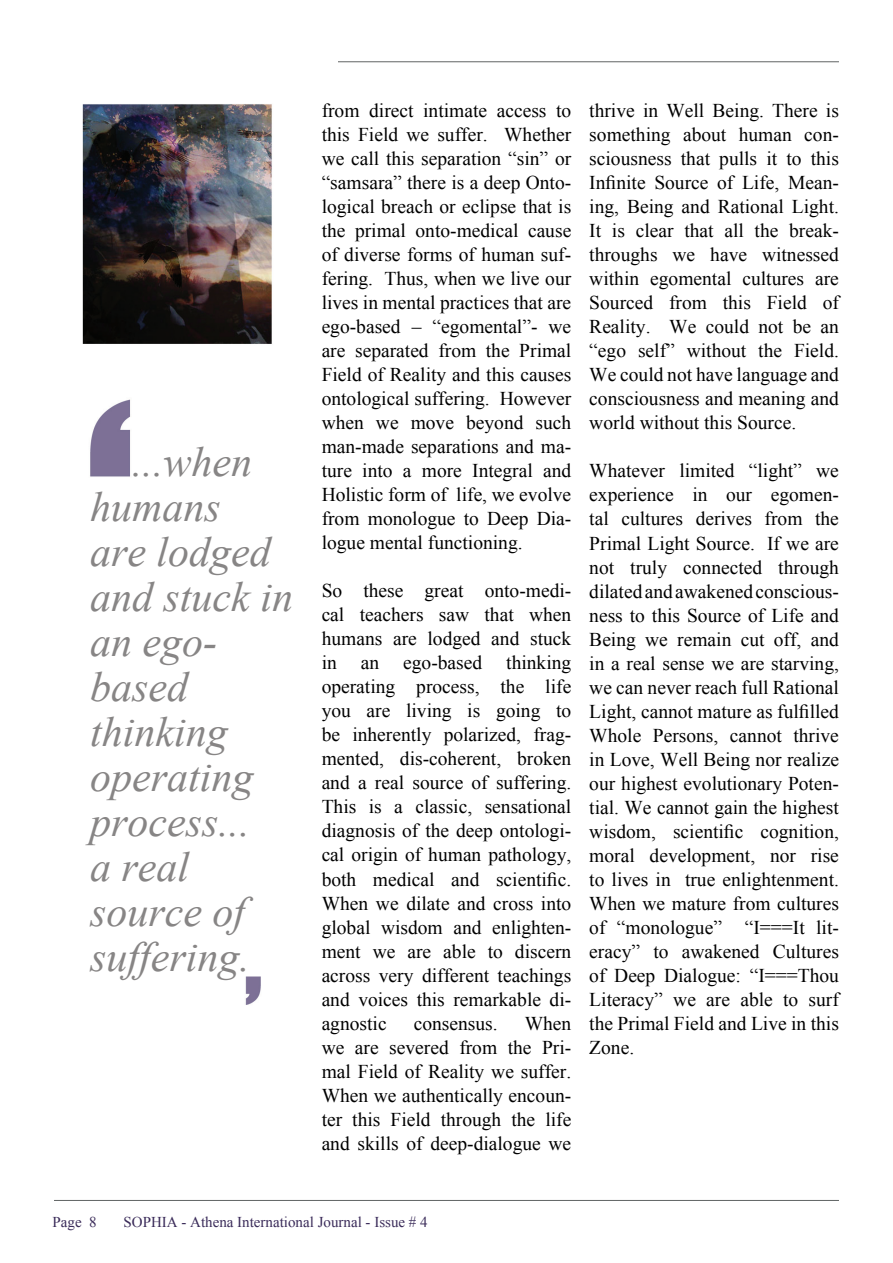
<style>
.page{position:relative;width:893px;height:1263px;background:#fff}
.page>*{position:absolute;margin:0;border:0;box-sizing:border-box;transform-origin:0 0}
.t1{font:italic 42px/45px "Times New Roman";color:#878585}
.t2{font:19.5px/24px "Times New Roman";color:#000;text-align:justify}
.t3{font:15px "Times New Roman";color:#3a2b59}
</style>
<div class="page">
<hr style="left:54px;top:1200px;width:785px;height:1px;background:#606464">
<hr style="left:54px;top:61px;width:785px;height:1px;background:#606464">
<img style="left:54px;top:61px;width:284px;height:944px">
<h1 class="t1" style="left:90px;top:439px;width:204px;text-indent:42px">...when humans<br>are lodged and stuck in an ego&shy;based thinking operating process...<br>a real source of suffering.</h1>
<p class="t2" style="left:322px;top:98px;width:251px">from direct intimate access to this Field we suffer. Whether we call this separation “sin” or “samsara” there is a deep Onto&shy;logical breach or eclipse that is the primal onto-medical cause of diverse forms of human suf&shy;fering. Thus, when we live our lives in mental practices that are ego-based – “egomental”- we are separated from the Primal Field of Reality and this causes ontological suffering. However when we move beyond such man-made separations and ma&shy;ture into a more Integral and Holistic form of life, we evolve from monologue to Deep Dia&shy;logue mental functioning.</p>
<p class="t2" style="left:322px;top:578px;width:251px">So these great onto-medi&shy;cal teachers saw that when humans are lodged and stuck in an ego-based thinking operating process, the life you are living is going to be inherently polarized, frag&shy;mented, dis-coherent, broken and a real source of suffering.<br>This is a classic, sensational diagnosis of the deep ontologi&shy;cal origin of human pathology, both medical and scientific.<br>When we dilate and cross into global wisdom and enlighten&shy;ment we are able to discern across very different teachings and voices this remarkable di&shy;agnostic</p>
<p class="t2" style="left:322px;top:1010px;width:251px;text-indent:203px">When we are severed from the Pri&shy;mal Field of Reality we suffer.<br>When we authentically encoun&shy;ter this Field through the life and skills of deep-dialogue we</p>
<p class="t2" style="left:414px;top:1010px;width:85px">consensus.</p>
<p class="t2" style="left:589px;top:98px;width:251px">thrive in Well Being. There is something about human con&shy;sciousness that pulls it to this Infinite Source of Life, Mean&shy;ing, Being and Rational Light.<br>It is clear that all the break&shy;throughs we have witnessed within egomental cultures are Sourced from this Field of Reality. We could not be an “ego self” without the Field.<br>We could not have language and consciousness and meaning and world without this Source.</p>
<p class="t2" style="left:589px;top:458px;width:251px">Whatever limited “light” we experience in our egomen&shy;tal cultures derives from the Primal Light Source. If we are not truly connected through dilated and awakened conscious&shy;ness to this Source of Life and Being we remain cut off, and in a real sense we are starving, we can never reach full Rational Light, cannot mature as fulfilled Whole Persons, cannot thrive in Love, Well Being nor realize our highest evolutionary Poten&shy;tial. We cannot gain the highest wisdom, scientific cognition, moral development, nor rise to lives in true enlightenment.<br>When we mature from cultures of “monologue” “I===It lit&shy;eracy” to awakened Cultures of Deep Dialogue: “I===Thou Literacy” we are able to surf the Primal Field and Live in this Zone.</p>
<p class="t3" style="left:53px;top:1211px;width:46px">Page 8</p>
<p class="t3" style="left:123px;top:1211px;width:306px">SOPHIA - Athena International Journal - Issue # 4</p>
</div>
